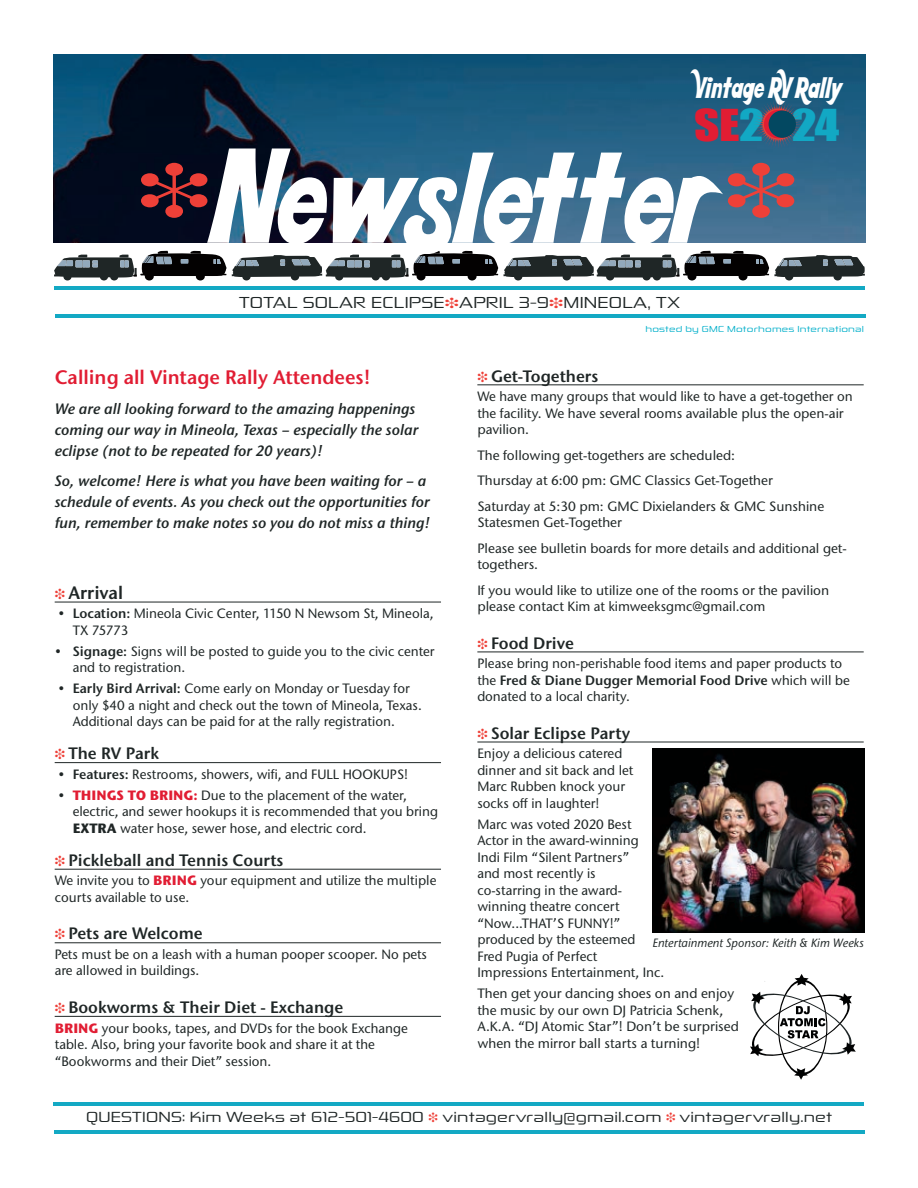
<style>
.page{position:relative;width:918px;height:1188px;background:#fff}
.page>*{position:absolute;margin:0;border:0;box-sizing:border-box;transform-origin:0 0}
.t1{font:40.35px "Impact";color:#12a8c4;scale:1.22 1}
.t2{font:34.05px "Kool Beans";letter-spacing:.02em;color:#fff;scale:.69 1}
.t3{font:600 19.5px "Stone Sans ITC Pro";color:#e11d33}
.t4{font:600 18px "Stone Sans ITC Pro";color:#1f2626}
.t5{font:600 16.5px "Stone Sans ITC Pro";color:#1f2626}
.t6{font:italic 600 15px/21px "Stone Sans ITC Pro";color:#1f2626}
.t7{font:14.7px "Zekton Rg";letter-spacing:.01em;color:#1f2626;scale:1.34 1}
.t8{font:500 13.5px/16.5px "Stone Sans ITC Pro";color:#1f2626}
.t9{font:13.5px "Zekton Rg";letter-spacing:.01em;color:#1f2626;scale:1.34 1}
.t10{font:italic 500 12px "Stone Sans ITC Pro";color:#1f2626}
.t11{font:8.1px "Zekton Rg";letter-spacing:.02em;color:#00afca;scale:1.34 1}
.s1{color:#e11d33}
.s2{font-weight:600}
.s3{font-weight:700;color:#e11d33}
.s4{font-weight:700}
</style>
<div class="page">
<svg style="left:196px;top:272px;width:9px;height:9px"></svg>
<svg style="left:145px;top:272px;width:9px;height:9px"></svg>
<div style="left:63px;top:273px;width:9px;height:7px;background:#1f2626;border-radius:50%"></div>
<svg style="left:110px;top:273px;width:8px;height:8px"></svg>
<div style="left:100px;top:273px;width:8px;height:7px;background:#1f2626;border-radius:50%"></div>
<svg style="left:242px;top:273px;width:9px;height:8px"></svg>
<svg style="left:291px;top:273px;width:8px;height:8px"></svg>
<svg style="left:468px;top:272px;width:9px;height:9px"></svg>
<svg style="left:417px;top:272px;width:9px;height:9px"></svg>
<div style="left:335px;top:273px;width:8px;height:7px;background:#1f2626;border-radius:50%"></div>
<svg style="left:382px;top:273px;width:8px;height:8px"></svg>
<div style="left:372px;top:273px;width:8px;height:7px;background:#1f2626;border-radius:50%"></div>
<svg style="left:514px;top:273px;width:8px;height:8px"></svg>
<svg style="left:563px;top:273px;width:8px;height:8px"></svg>
<svg style="left:739px;top:272px;width:9px;height:9px"></svg>
<svg style="left:688px;top:272px;width:8px;height:9px"></svg>
<div style="left:606px;top:273px;width:8px;height:7px;background:#1f2626;border-radius:50%"></div>
<svg style="left:653px;top:273px;width:8px;height:8px"></svg>
<div style="left:643px;top:273px;width:8px;height:7px;background:#1f2626;border-radius:50%"></div>
<svg style="left:785px;top:273px;width:8px;height:8px"></svg>
<svg style="left:834px;top:273px;width:8px;height:8px"></svg>
<svg style="left:54px;top:251px;width:811px;height:27px"></svg>
<img style="left:53px;top:54px;width:813px;height:188px">
<hr style="left:54px;top:286px;width:811px;height:4px;background:#13a9c4">
<hr style="left:55px;top:315px;width:811px;height:3px;background:#13a9c4">
<hr style="left:477px;top:385px;width:387px;height:1px;background:#1f2626">
<hr style="left:477px;top:652px;width:387px;height:1px;background:#1f2626">
<hr style="left:477px;top:742px;width:387px;height:1px;background:#1f2626">
<hr style="left:55px;top:602px;width:386px;height:1px;background:#1f2626">
<hr style="left:55px;top:762px;width:386px;height:1px;background:#1f2626">
<hr style="left:55px;top:869px;width:386px;height:1px;background:#1f2626">
<hr style="left:55px;top:942px;width:386px;height:1px;background:#1f2626">
<hr style="left:55px;top:1016px;width:386px;height:1px;background:#1f2626">
<img style="left:652px;top:748px;width:213px;height:184px">
<svg style="left:750px;top:974px;width:106px;height:106px"></svg>
<hr style="left:53px;top:1102px;width:811px;height:3px;background:#13a9c4">
<hr style="left:54px;top:1130px;width:811px;height:4px;background:#13a9c4">
<svg style="left:754px;top:100px;width:49px;height:49px;background:#385b7a"></svg>
<svg style="left:764px;top:110px;width:28px;height:28px"></svg>
<div style="left:769px;top:110px;width:27px;height:28px;background:#034861;border-radius:50%"></div>
<svg style="left:728px;top:163px;width:66px;height:55px;background:#7c5b6d"></svg>
<svg style="left:207px;top:148px;width:516px;height:106px"></svg>
<svg style="left:141px;top:163px;width:66px;height:55px;background:#5a1d27"></svg>
<h2 class="t2" style="left:696px;top:69px;width:212px">Vintage RV Rally</h2>
<h1 class="t1" style="left:694px;top:94px;width:121px"><span class="s1">SE</span>2 24</h1>
<p class="t7" style="left:239px;top:293px;width:331px">TOTAL SOLAR ECLIPSE APRIL 3-9 MINEOLA, TX</p>
<p class="t11" style="left:645px;top:324px;width:165px">hosted by GMC Motorhomes International</p>
<p class="t5" style="left:491px;top:365px;width:109px">Get-Togethers</p>
<p class="t8" style="left:477px;top:388px;width:377px">We have many groups that would like to have a get-together on the facility. We have several rooms available plus the open-air pavilion.</p>
<p class="t8" style="left:477px;top:442px;width:348px;line-height:25.5px">The following get-togethers are scheduled:<br>Thursday at 6:00 pm: GMC Classics Get-Together<br>Saturday at 5:30 pm: GMC Dixielanders &amp; GMC Sunshine</p>
<p class="t8" style="left:477px;top:509px;width:371px;line-height:25.5px">Statesmen Get-Together<br>Please see bulletin boards for more details and additional get-</p>
<p class="t8" style="left:477px;top:551px;width:353px;line-height:25.5px">togethers.<br>If you would like to utilize one of the rooms or the pavilion</p>
<p class="t8" style="left:477px;top:598px;width:290px">please contact Kim at kimweeksgmc@gmail.com</p>
<p class="t5" style="left:491px;top:632px;width:84px">Food Drive</p>
<p class="t8" style="left:477px;top:655px;width:374px">Please bring non-perishable food items and paper products to the <span class="s2">Fred &amp; Diane Dugger Memorial Food Drive</span> which will be donated to a local charity.</p>
<p class="t5" style="left:491px;top:723px;width:141px">Solar Eclipse Party</p>
<p class="t8" style="left:477px;top:745px;width:157px">Enjoy a delicious catered dinner and sit back and let<br>Marc Rubben knock your socks off in laughter!</p>
<p class="t8" style="left:477px;top:816px;width:188px">Marc was voted 2020 Best<br>Actor in the award-winning<br>Indi Film “Silent Partners”<br>and most recently is<br>co-starring in the award&shy;winning theatre concert “Now...THAT’S FUNNY!” produced by the esteemed<br>Fred Pugia of Perfect<br>Impressions Entertainment, Inc.</p>
<p class="t8" style="left:477px;top:985px;width:263px">Then get your dancing shoes on and enjoy the music by our own DJ Patricia Schenk, A.K.A. “DJ Atomic Star”! Don’t be surprised when the mirror ball starts a turning!</p>
<h3 class="t3" style="left:55px;top:365px;width:318px">Calling all Vintage Rally Attendees!</h3>
<p class="t6" style="left:55px;top:399px;width:365px">We are all looking forward to the amazing happenings coming our way in Mineola, Texas – especially the solar eclipse (not to be repeated for 20 years)!</p>
<p class="t6" style="left:55px;top:471px;width:377px">So, welcome! Here is what you have been waiting for – a schedule of events. As you check out the opportunities for fun, remember to make notes so you do not miss a thing!</p>
<h3 class="t4" style="left:68px;top:581px;width:56px">Arrival</h3>
<p class="t8" style="left:73px;top:605px;width:362px;text-indent:-15px">• <span class="s2">Location:</span> Mineola Civic Center, 1150 N Newsom St, Mineola,<br>TX 75773</p>
<p class="t8" style="left:73px;top:643px;width:364px;text-indent:-18px">• <span class="s2">Signage:</span> Signs will be posted to guide you to the civic center and to registration.</p>
<p class="t8" style="left:73px;top:680px;width:351px;text-indent:-15px">• <span class="s2">Early Bird Arrival:</span> Come early on Monday or Tuesday for only $40 a night and check out the town of Mineola, Texas.<br>Additional days can be paid for at the rally registration.</p>
<p class="t5" style="left:68px;top:743px;width:92px">The RV Park</p>
<p class="t8" style="left:58px;top:766px;width:351px">• <span class="s2">Features:</span> Restrooms, showers, wifi, and FULL HOOKUPS!</p>
<p class="t8" style="left:73px;top:787px;width:367px;text-indent:-15px">• <span class="s3">THINGS TO BRING:</span> Due to the placement of the water, electric, and sewer hookups it is recommended that you bring<br><span class="s4">EXTRA</span> water hose, sewer hose, and electric cord.</p>
<p class="t5" style="left:68px;top:850px;width:217px">Pickleball and Tennis Courts</p>
<p class="t8" style="left:55px;top:872px;width:383px">We invite you to <span class="s3">BRING</span> your equipment and utilize the multiple courts available to use.</p>
<p class="t5" style="left:68px;top:923px;width:136px">Pets are Welcome</p>
<p class="t8" style="left:55px;top:946px;width:374px">Pets must be on a leash with a human pooper scooper. No pets are allowed in buildings.</p>
<p class="t5" style="left:68px;top:997px;width:277px">Bookworms &amp; Their Diet - Exchange</p>
<p class="t8" style="left:55px;top:1019px;width:355px"><span class="s3">BRING</span> your books, tapes, and DVDs for the book Exchange table. Also, bring your favorite book and share it at the “Bookworms and their Diet” session.</p>
<p class="t10" style="left:652px;top:935px;width:213px">Entertainment Sponsor: Keith &amp; Kim Weeks</p>
<p class="t9" style="left:86px;top:1109px;width:253px">QUESTIONS: Kim Weeks at 612-501-4600</p>
<p class="t9" style="left:442px;top:1109px;width:165px">vintagervrally@gmail.com</p>
<p class="t9" style="left:679px;top:1109px;width:116px">vintagervrally.net</p>
</div>
